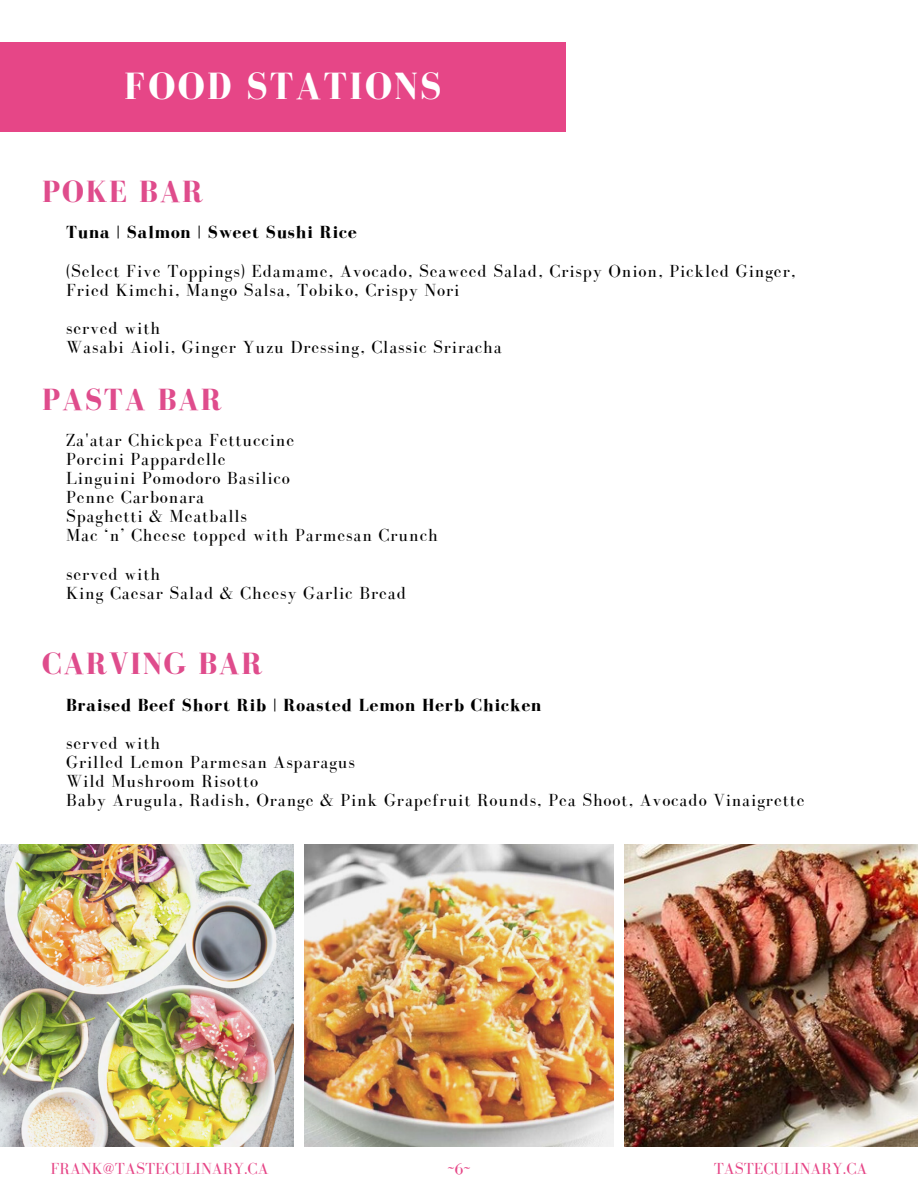
<style>
.page{position:relative;width:918px;height:1188px;background:#fff}
.page>*{position:absolute;margin:0;border:0;box-sizing:border-box;transform-origin:0 0}
.t1{font:700 39px "Bodoni FLF";letter-spacing:.05em;color:#fff}
.t2{font:700 31.5px "Bodoni FLF";letter-spacing:.05em;color:#df4c8c}
.t3{font:18px/19.2px "Bodoni FLF";letter-spacing:.05em;color:#000}
.t4{font:700 18px "Bodoni FLF";letter-spacing:.05em;color:#000}
.t5{font:16.5px "Bodoni FLF";color:#e64687}
</style>
<div class="page">
<img style="left:0;top:844px;width:294px;height:303px">
<img style="left:305px;top:844px;width:308px;height:303px">
<img style="left:624px;top:844px;width:294px;height:303px">
<div style="left:0;top:42px;width:566px;height:90px;background:#e64687"></div>
<h1 class="t1" style="left:124px;top:65px;width:319px">FOOD STATIONS</h1>
<h2 class="t2" style="left:42px;top:174px;width:163px">POKE BAR</h2>
<p class="t4" style="left:66px;top:223px;width:292px">Tuna | Salmon | Sweet Sushi Rice</p>
<p class="t3" style="left:66px;top:261px;width:731px">(Select Five Toppings) Edamame, Avocado, Seaweed Salad, Crispy Onion, Pickled Ginger,<br>Fried Kimchi, Mango Salsa, Tobiko, Crispy Nori</p>
<p class="t3" style="left:66px;top:318px;width:437px">served with<br>Wasabi Aioli, Ginger Yuzu Dressing, Classic Sriracha</p>
<h2 class="t2" style="left:42px;top:382px;width:181px">PASTA BAR</h2>
<p class="t3" style="left:66px;top:430px;width:373px">Za'atar Chickpea Fettuccine<br>Porcini Pappardelle<br>Linguini Pomodoro Basilico<br>Penne Carbonara<br>Spaghetti &amp; Meatballs<br>Mac ‘n’ Cheese topped with Parmesan Crunch</p>
<p class="t3" style="left:66px;top:564px;width:341px">served with<br>King Caesar Salad &amp; Cheesy Garlic Bread</p>
<h2 class="t2" style="left:42px;top:647px;width:222px">CARVING BAR</h2>
<p class="t4" style="left:66px;top:695px;width:477px">Braised Beef Short Rib | Roasted Lemon Herb Chicken</p>
<p class="t3" style="left:66px;top:733px;width:740px">served with<br>Grilled Lemon Parmesan Asparagus<br>Wild Mushroom Risotto<br>Baby Arugula, Radish, Orange &amp; Pink Grapefruit Rounds, Pea Shoot, Avocado Vinaigrette</p>
<p class="t5" style="left:51px;top:1160px;width:220px">FRANK@TASTECULINARY.CA</p>
<p class="t5" style="left:448px;top:1160px;width:24px">~6~</p>
<p class="t5" style="left:714px;top:1160px;width:155px">TASTECULINARY.CA</p>
</div>
